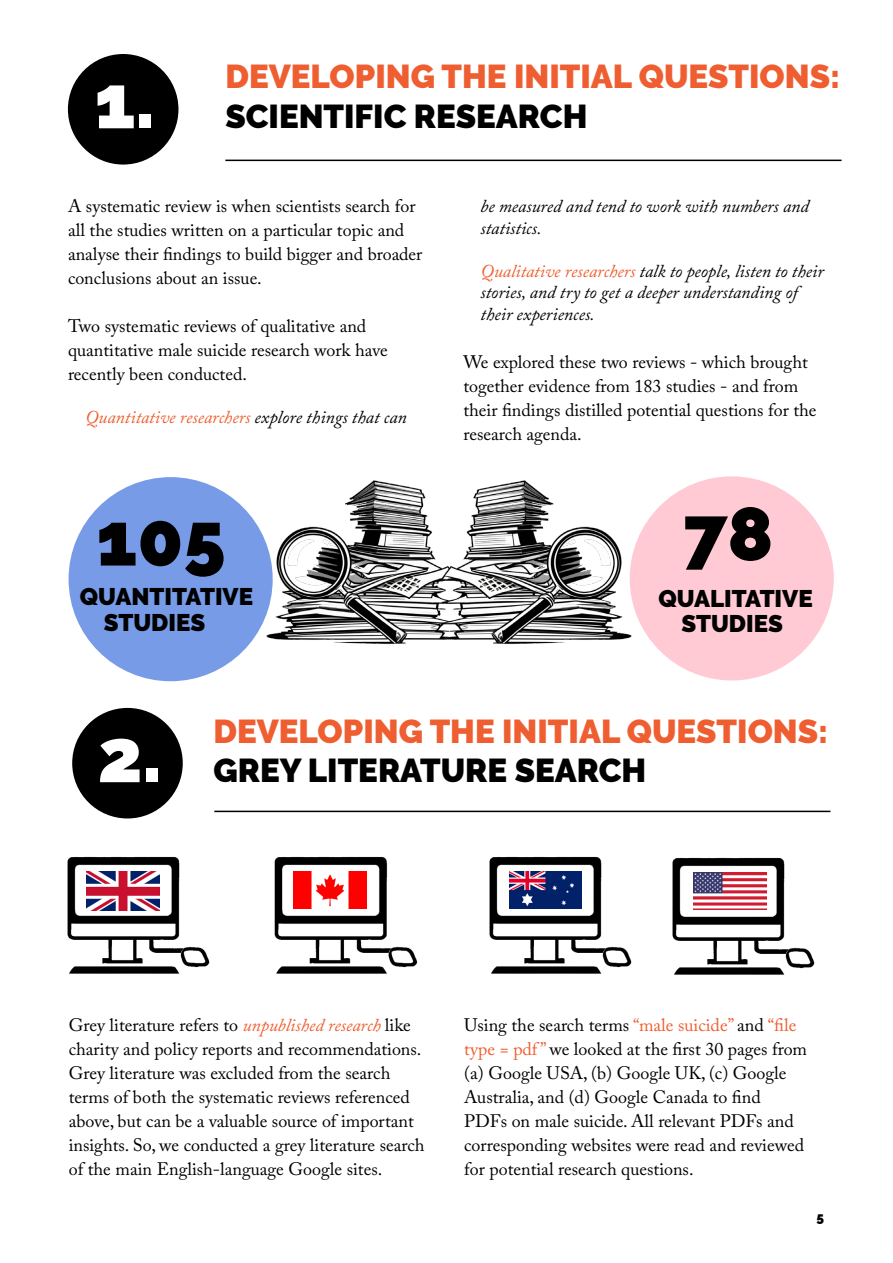
<style>
.page{position:relative;width:893px;height:1263px;background:#fff}
.page>*{position:absolute;margin:0;border:0;box-sizing:border-box;transform-origin:0 0}
.t1{font:900 75px "Raleway";color:#000}
.t2{font:900 75px "Raleway";color:#fff}
.t3{font:900 33px "Raleway";color:#ef5e30}
.t4{font:900 33px "Raleway";color:#000}
.t5{font:900 24px "Raleway";color:#000}
.t6{font:18px/24px "Adobe Caslon Pro";color:#000}
.t7{font:italic 18px/21.6px "Adobe Caslon Pro";color:#000}
.t8{font:italic 18px "Adobe Caslon Pro";color:#ef5e30}
.t9{font:900 13.5px "Raleway";color:#000}
.s1{color:#000}
.s2{color:#ef5e30}
.s3{font-style:italic;color:#ef5e30}
</style>
<div class="page">
<hr style="left:0;top:0;width:1px;height:1263px;background:#332f2c">
<img style="left:0;top:512px;width:1px;height:149px">
<img style="left:265px;top:480px;width:167px;height:165px">
<img style="left:432px;top:480px;width:203px;height:165px">
<div style="left:68px;top:54px;width:110px;height:111px;background:#000;border-radius:50%"></div>
<div style="left:69px;top:477px;width:204px;height:204px;background:#779be7;border-radius:50%"></div>
<div style="left:630px;top:476px;width:204px;height:204px;background:#ffcad4;border-radius:50%"></div>
<img style="left:67px;top:812px;width:383px;height:162px">
<img style="left:457px;top:812px;width:208px;height:162px">
<img style="left:640px;top:813px;width:175px;height:162px">
<div style="left:72px;top:708px;width:111px;height:110px;background:#000;border-radius:50%"></div>
<img style="left:86px;top:871px;width:73px;height:39px">
<img style="left:509px;top:872px;width:73px;height:36px">
<img style="left:693px;top:873px;width:73px;height:36px">
<img style="left:294px;top:872px;width:73px;height:36px">
<hr style="left:214px;top:811px;width:616px;height:1px;background:#000">
<hr style="left:225px;top:160px;width:616px;height:1px;background:#000">
<h1 class="t2" style="left:94px;top:58px;width:62px">1.</h1>
<h2 class="t3" style="left:225px;top:57px;width:616px">DEVELOPING THE INITIAL QUESTIONS:</h2>
<h2 class="t4" style="left:225px;top:97px;width:364px">SCIENTIFIC RESEARCH</h2>
<p class="t6" style="left:68px;top:194px;width:356px">A systematic review is when scientists search for all the studies written on a particular topic and analyse their findings to build bigger and broader conclusions about an issue.</p>
<p class="t6" style="left:68px;top:314px;width:321px">Two systematic reviews of qualitative and quantitative male suicide research work have recently been conducted.</p>
<p class="t8" style="left:85px;top:406px;width:323px">Quantitative researchers <span class="s1">explore things that can</span></p>
<h1 class="t1" style="left:96px;top:496px;width:131px">105</h1>
<p class="t7" style="left:480px;top:195px;width:330px">be measured and tend to work with numbers and statistics.</p>
<p class="t7" style="left:480px;top:260px;width:345px"><span class="s2">Qualitative researchers</span> talk to people, listen to their stories, and try to get a deeper understanding of their experiences.</p>
<p class="t6" style="left:463px;top:350px;width:354px">We explored these two reviews - which brought together evidence from 183 studies - and from their findings distilled potential questions for the research agenda.</p>
<h1 class="t1" style="left:683px;top:490px;width:92px">78</h1>
<h3 class="t5" style="left:80px;top:583px;width:175px">QUANTITATIVE</h3>
<h3 class="t5" style="left:659px;top:584px;width:156px">QUALITATIVE</h3>
<h3 class="t5" style="left:104px;top:608px;width:103px">STUDIES</h3>
<h3 class="t5" style="left:681px;top:610px;width:103px">STUDIES</h3>
<h1 class="t2" style="left:98px;top:712px;width:65px">2.</h1>
<h2 class="t3" style="left:213px;top:712px;width:616px">DEVELOPING THE INITIAL QUESTIONS:</h2>
<h2 class="t4" style="left:213px;top:751px;width:434px">GREY LITERATURE SEARCH</h2>
<p class="t6" style="left:69px;top:1013px;width:357px">Grey literature refers to <span class="s3">unpublished research</span> like charity and policy reports and recommendations.<br>Grey literature was excluded from the search terms of both the systematic reviews referenced above, but can be a valuable source of important insights. So, we conducted a grey literature search of the main English-language Google sites.</p>
<p class="t6" style="left:464px;top:1013px;width:344px">Using the search terms <span class="s2">“male suicide”</span> and <span class="s2">“file type = pdf ”</span> we looked at the first 30 pages from (a) Google USA, (b) Google UK, (c) Google Australia, and (d) Google Canada to find PDFs on male suicide. All relevant PDFs and corresponding websites were read and reviewed for potential research questions.</p>
<p class="t9" style="left:816px;top:1209px;width:9px">5</p>
</div>
